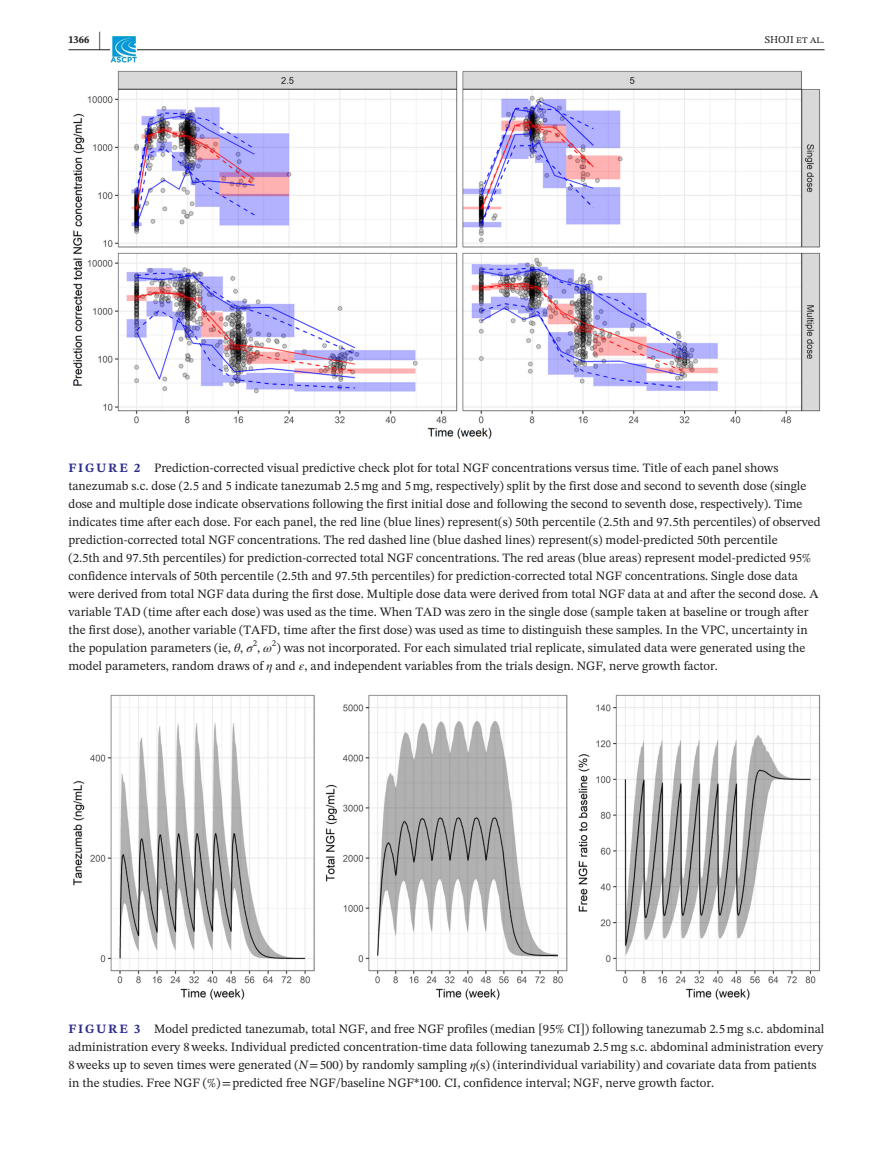
<style>
.page{position:relative;width:893px;height:1174px;background:#fff}
.page>*{position:absolute;margin:0;border:0;box-sizing:border-box;transform-origin:0 0}
.t1{font:12.75px/18px "STIX Two Text";color:#231f20}
.t2{font:10.5px "STIX Two Text";color:#231f20}
.t3{font:700 10.5px "STIX Two Text";color:#231f20}
.t4{font:8.85px "STIX Two Text";color:#231f20}
.s1{font-size:21px}
.s2{font-weight:700;color:#2c2d8c}
.s3{font-family:"STIX";font-style:italic}
.s4{font-style:italic}
.s5{font-family:"STIX"}
</style>
<div class="page">
<hr style="left:68px;top:49px;width:756px;height:1px;background:#231f20">
<img style="left:111px;top:37px;width:25px;height:25px">
<img style="left:72px;top:70px;width:749px;height:369px">
<img style="left:73px;top:694px;width:748px;height:306px">
<p class="t3" style="left:68px;top:32px;width:34px">1366 <span class="s1">|</span></p>
<p class="t2" style="left:765px;top:32px;width:61px">SHOJI et al.</p>
<p class="t1" style="left:68px;top:459px;width:754px"><span class="s2">FIGURE 2</span> Prediction-corrected visual predictive check plot for total NGF concentrations versus time. Title of each panel shows tanezumab s.c. dose (2.5 and 5 indicate tanezumab 2.5mg and 5mg, respectively) split by the first dose and second to seventh dose (single dose and multiple dose indicate observations following the first initial dose and following the second to seventh dose, respectively). Time indicates time after each dose. For each panel, the red line (blue lines) represent(s) 50th percentile (2.5th and 97.5th percentiles) of observed prediction-corrected total NGF concentrations. The red dashed line (blue dashed lines) represent(s) model-predicted 50th percentile<br>(2.5th and 97.5th percentiles) for prediction-corrected total NGF concentrations. The red areas (blue areas) represent model-predicted 95% confidence intervals of 50th percentile (2.5th and 97.5th percentiles) for prediction-corrected total NGF concentrations. Single dose data were derived from total NGF data during the first dose. Multiple dose data were derived from total NGF data at and after the second dose. A variable TAD (time after each dose) was used as the time. When TAD was zero in the single dose (sample taken at baseline or trough after the first dose), another variable (TAFD, time after the first dose) was used as time to distinguish these samples. In the VPC, uncertainty in the population parameters (ie, <span class="s3">θ</span>, <span class="s3">σ</span> , <span class="s3">ω</span> ) was not incorporated. For each simulated trial replicate, simulated data were generated using the</p>
<p class="t4" style="left:253px;top:637px;width:6px">2</p>
<p class="t4" style="left:272px;top:637px;width:6px">2</p>
<p class="t1" style="left:68px;top:657px;width:651px">model parameters, random draws of <span class="s3">η</span> and <span class="s3">ε</span>, and independent variables from the trials design. NGF, nerve growth factor.</p>
<p class="t1" style="left:68px;top:1019px;width:757px"><span class="s2">FIGURE 3</span> Model predicted tanezumab, total NGF, and free NGF profiles (median [95% CI]) following tanezumab 2.5mg s.c. abdominal administration every 8weeks. Individual predicted concentration-time data following tanezumab 2.5mg s.c. abdominal administration every 8weeks up to seven times were generated (<span class="s4">N</span><span class="s5">=</span>500) by randomly sampling <span class="s3">η</span>(s) (interindividual variability) and covariate data from patients in the studies. Free NGF (%)<span class="s5">=</span>predicted free NGF/baseline NGF*100. CI, confidence interval; NGF, nerve growth factor.</p>
</div>
